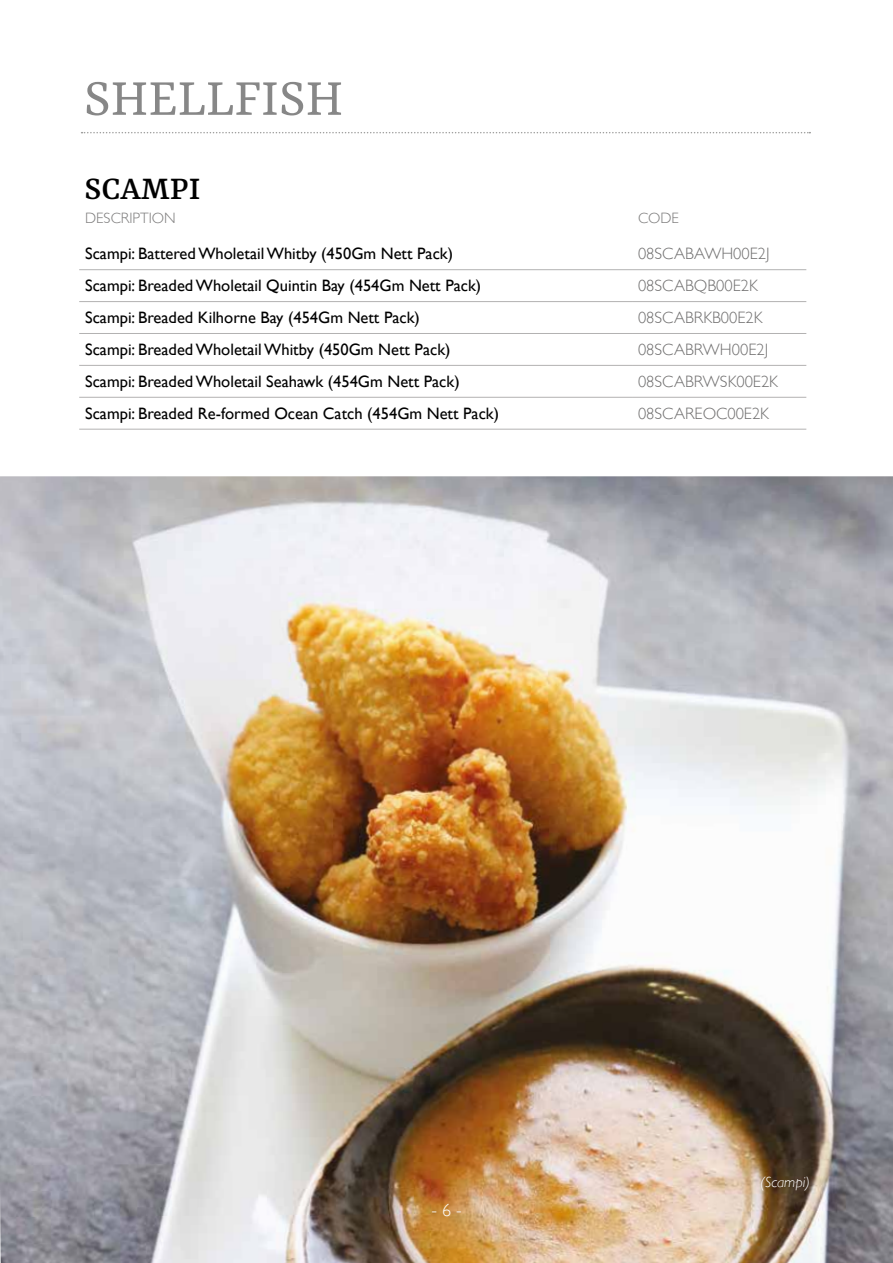
<style>
.page{position:relative;width:893px;height:1263px;background:#fff}
.page>*{position:absolute;margin:0;border:0;box-sizing:border-box;transform-origin:0 0}
.t1{font:57px "Rasa";color:#878787}
.t2{font:500 36px "Rasa";color:#000}
.t3{font:300 18px "Gill Sans";color:#fff}
.t4{font:16.5px "Gill Sans";color:#000}
.t5{font:300 16.5px "Gill Sans";color:#706f6f}
.t6{font:300 15px "Gill Sans";color:#7c7b7b}
.t7{font:italic 300 15px "Gill Sans";color:#fff}
</style>
<div class="page">
<img style="left:0;top:476px;width:893px;height:787px">
<svg style="left:82px;top:132px;width:728px;height:1px"></svg>
<hr style="left:79px;top:269px;width:553px;height:1px;background:#b3b2b2">
<hr style="left:632px;top:269px;width:174px;height:1px;background:#b3b2b2">
<hr style="left:79px;top:301px;width:553px;height:1px;background:#b3b2b2">
<hr style="left:632px;top:301px;width:174px;height:1px;background:#b3b2b2">
<hr style="left:79px;top:333px;width:553px;height:1px;background:#b3b2b2">
<hr style="left:632px;top:333px;width:174px;height:1px;background:#b3b2b2">
<hr style="left:79px;top:365px;width:553px;height:1px;background:#b3b2b2">
<hr style="left:632px;top:365px;width:174px;height:1px;background:#b3b2b2">
<hr style="left:79px;top:397px;width:553px;height:1px;background:#b3b2b2">
<hr style="left:632px;top:397px;width:174px;height:1px;background:#b3b2b2">
<hr style="left:79px;top:429px;width:553px;height:1px;background:#b3b2b2">
<hr style="left:632px;top:429px;width:174px;height:1px;background:#b3b2b2">
<h1 class="t1" style="left:84px;top:65px;width:261px">SHELLFISH</h1>
<h2 class="t2" style="left:85px;top:167px;width:117px">SCAMPI</h2>
<p class="t6" style="left:85px;top:206px;width:92px">DESCRIPTION</p>
<p class="t6" style="left:638px;top:206px;width:42px">CODE</p>
<p class="t4" style="left:85px;top:244px;width:369px">Scampi: Battered Wholetail Whitby (450Gm Nett Pack)</p>
<p class="t5" style="left:638px;top:241px;width:133px">08SCABAWH00E2J</p>
<p class="t4" style="left:85px;top:276px;width:398px">Scampi: Breaded Wholetail Quintin Bay (454Gm Nett Pack)</p>
<p class="t5" style="left:638px;top:273px;width:121px">08SCABQB00E2K</p>
<p class="t4" style="left:85px;top:308px;width:336px">Scampi: Breaded Kilhorne Bay (454Gm Nett Pack)</p>
<p class="t5" style="left:638px;top:305px;width:126px">08SCABRKB00E2K</p>
<p class="t4" style="left:85px;top:340px;width:367px">Scampi: Breaded Wholetail Whitby (450Gm Nett Pack)</p>
<p class="t5" style="left:638px;top:337px;width:132px">08SCABRWH00E2J</p>
<p class="t4" style="left:85px;top:372px;width:376px">Scampi: Breaded Wholetail Seahawk (454Gm Nett Pack)</p>
<p class="t5" style="left:638px;top:369px;width:142px">08SCABRWSK00E2K</p>
<p class="t4" style="left:85px;top:404px;width:415px">Scampi: Breaded Re-formed Ocean Catch (454Gm Nett Pack)</p>
<p class="t5" style="left:638px;top:400px;width:133px">08SCAREOC00E2K</p>
<p class="t3" style="left:431px;top:1196px;width:32px">- 6 -</p>
<p class="t7" style="left:760px;top:1173px;width:51px">(Scampi)</p>
</div>
